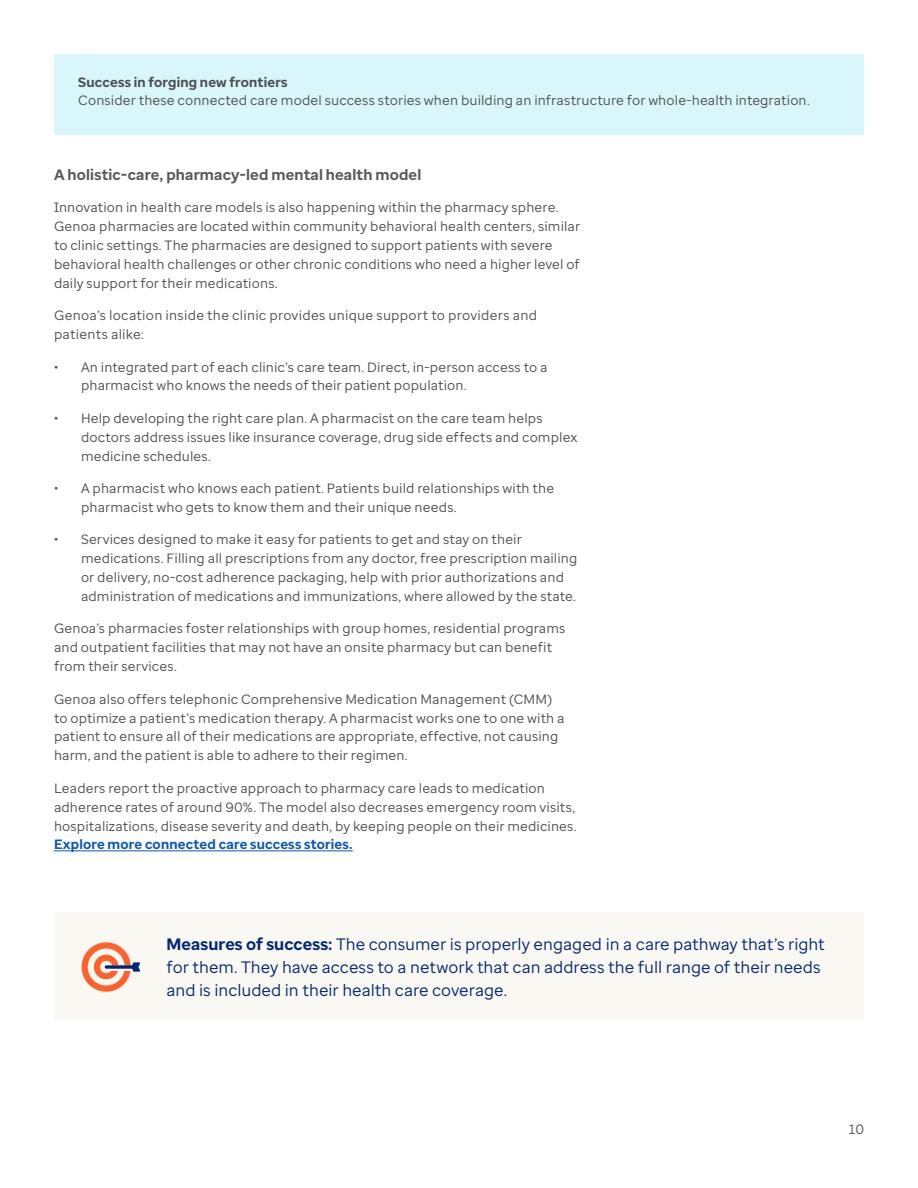
<style>
.page{position:relative;width:918px;height:1188px;background:#fff}
.page>*{position:absolute;margin:0;border:0;box-sizing:border-box;transform-origin:0 0}
.t1{font:16.5px/23.1px "Optum Sans";color:#002677}
.t2{font:700 15px "Optum Sans";letter-spacing:.01em;color:#5a5a5a}
.t3{font:13.5px/18.9px "Optum Sans";letter-spacing:.01em;color:#4b4d4f}
.t4{font:700 13.5px "Optum Sans";letter-spacing:.015em;color:#0c55b8}
.t5{font:700 13.5px "Optum Sans";letter-spacing:.015em;color:#4b4d4f}
.s1{font-weight:700}
</style>
<div class="page">
<div style="left:54px;top:912px;width:810px;height:108px;background:#faf8f2"></div>
<svg style="left:82px;top:942px;width:58px;height:50px"></svg>
<div style="left:54px;top:54px;width:810px;height:80px;background:#d9f6fa"></div>
<hr style="left:54px;top:851px;width:299px;height:1px;background:#0c55b8">
<p class="t5" style="left:78px;top:73px;width:211px">Success in forging new frontiers</p>
<p class="t3" style="left:78px;top:91px;width:733px">Consider these connected care model success stories when building an infrastructure for whole-health integration.</p>
<p class="t2" style="left:54px;top:165px;width:369px">A holistic-care, pharmacy-led mental health model</p>
<p class="t3" style="left:54px;top:198px;width:528px">Innovation in health care models is also happening within the pharmacy sphere.<br>Genoa pharmacies are located within community behavioral health centers, similar to clinic settings. The pharmacies are designed to support patients with severe behavioral health challenges or other chronic conditions who need a higher level of daily support for their medications.</p>
<p class="t3" style="left:54px;top:306px;width:485px">Genoa’s location inside the clinic provides unique support to providers and patients alike:</p>
<p class="t3" style="left:81px;top:357px;width:468px;text-indent:-27px">• An integrated part of each clinic’s care team. Direct, in-person access to a pharmacist who knows the needs of their patient population.</p>
<p class="t3" style="left:81px;top:409px;width:498px;text-indent:-27px">• Help developing the right care plan. A pharmacist on the care team helps doctors address issues like insurance coverage, drug side effects and complex medicine schedules.</p>
<p class="t3" style="left:81px;top:479px;width:475px;text-indent:-27px">• A pharmacist who knows each patient. Patients build relationships with the pharmacist who gets to know them and their unique needs.</p>
<p class="t3" style="left:81px;top:530px;width:498px;text-indent:-27px">• Services designed to make it easy for patients to get and stay on their medications. Filling all prescriptions from any doctor, free prescription mailing or delivery, no-cost adherence packaging, help with prior authorizations and administration of medications and immunizations, where allowed by the state.</p>
<p class="t3" style="left:54px;top:619px;width:513px">Genoa’s pharmacies foster relationships with group homes, residential programs and outpatient facilities that may not have an onsite pharmacy but can benefit from their services.</p>
<p class="t3" style="left:54px;top:689px;width:512px">Genoa also offers telephonic Comprehensive Medication Management (CMM) to optimize a patient’s medication therapy. A pharmacist works one to one with a patient to ensure all of their medications are appropriate, effective, not causing harm, and the patient is able to adhere to their regimen.</p>
<p class="t3" style="left:54px;top:778px;width:524px">Leaders report the proactive approach to pharmacy care leads to medication adherence rates of around 90%. The model also decreases emergency room visits, hospitalizations, disease severity and death, by keeping people on their medicines.</p>
<p class="t4" style="left:54px;top:836px;width:300px">Explore more connected care success stories.</p>
<p class="t1" style="left:166px;top:932px;width:660px"><span class="s1">Measures of success:</span> The consumer is properly engaged in a care pathway that’s right for them. They have access to a network that can address the full range of their needs and is included in their health care coverage.</p>
<p class="t3" style="left:849px;top:1120px;width:16px">10</p>
</div>
